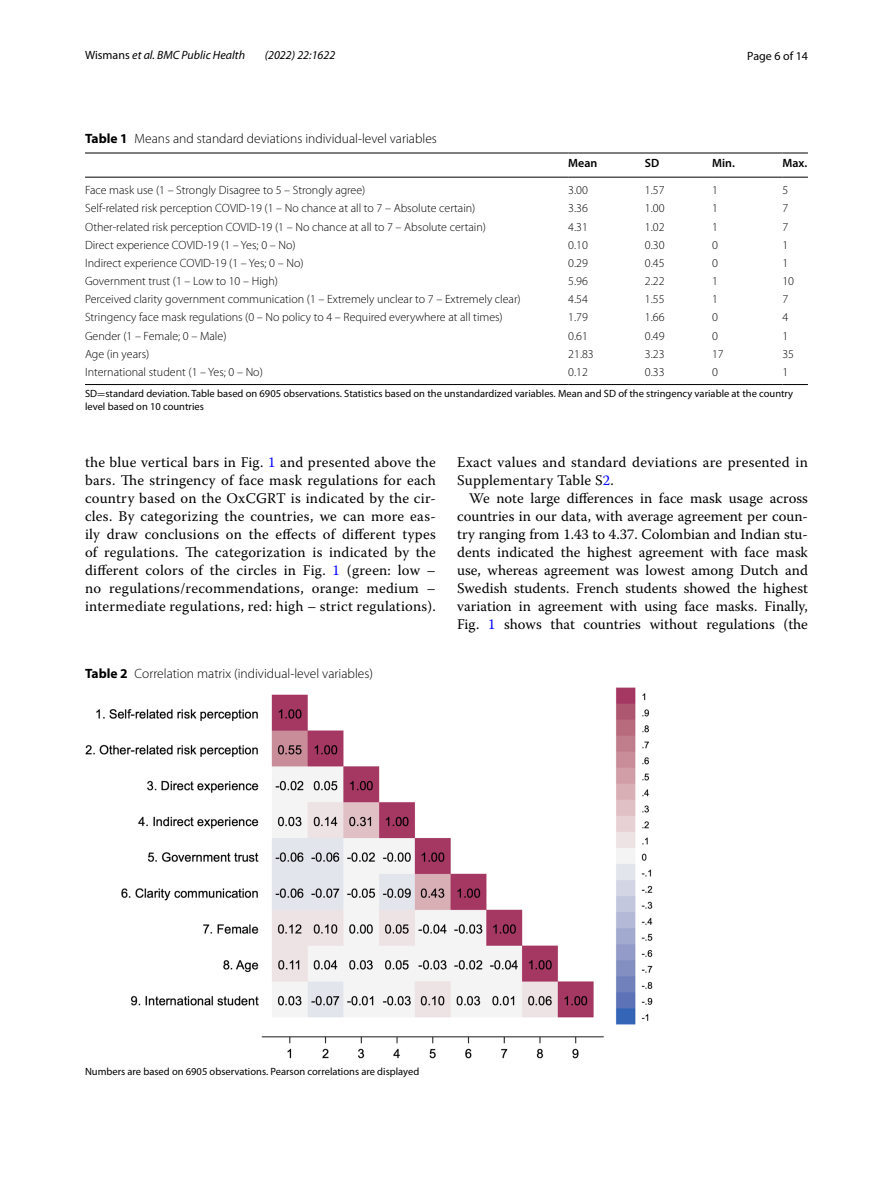
<style>
.page{position:relative;width:893px;height:1187px;background:#fff}
.page>*{position:absolute;margin:0;border:0;box-sizing:border-box;transform-origin:0 0}
.t1{font:14.7px/18px "Warnock Pro";letter-spacing:.015em;color:#000;text-align:justify}
.t2{font:300 13.5px "Myriad Pro";color:#000}
.t3{font:300 12px "Myriad Pro";color:#000}
.t4{font:italic 12px "Myriad Pro";color:#000}
.t5{font:600 12px "Myriad Pro";color:#000}
.t6{font:12px "Myriad Pro";color:#000}
.t7{font:10.5px/12.8px "Myriad Pro";color:#000}
.s1{font-style:normal}
.s2{font-weight:700}
.s3{font-family:"MTSY"}
.s4{color:#00f}
</style>
<div class="page">
<hr style="left:85px;top:153px;width:483px;height:1px;background:#000">
<hr style="left:85px;top:177px;width:483px;height:1px;background:#000">
<hr style="left:568px;top:153px;width:77px;height:1px;background:#000">
<hr style="left:568px;top:177px;width:77px;height:1px;background:#000">
<hr style="left:645px;top:153px;width:67px;height:1px;background:#000">
<hr style="left:645px;top:177px;width:67px;height:1px;background:#000">
<hr style="left:712px;top:153px;width:70px;height:1px;background:#000">
<hr style="left:712px;top:177px;width:70px;height:1px;background:#000">
<svg style="left:782px;top:153px;width:26px;height:1px"></svg>
<svg style="left:782px;top:177px;width:26px;height:1px"></svg>
<hr style="left:85px;top:384px;width:483px;height:1px;background:#000">
<hr style="left:568px;top:384px;width:77px;height:1px;background:#000">
<hr style="left:645px;top:384px;width:67px;height:1px;background:#000">
<hr style="left:712px;top:384px;width:70px;height:1px;background:#000">
<svg style="left:782px;top:384px;width:26px;height:1px"></svg>
<img style="left:85px;top:687px;width:568px;height:371px">
<p class="t4" style="left:85px;top:48px;width:162px"><span class="s1">Wismans</span> et al. BMC Public Health</p>
<p class="t4" style="left:265px;top:48px;width:72px">(2022) 22:1622</p>
<p class="t6" style="left:747px;top:48px;width:62px">Page 6 of 14</p>
<p class="t2" style="left:85px;top:131px;width:353px"><span class="s2">Table 1</span> Means and standard deviations individual-level variables</p>
<p class="t5" style="left:568px;top:156px;width:31px">Mean</p>
<p class="t5" style="left:645px;top:156px;width:16px">SD</p>
<p class="t5" style="left:712px;top:156px;width:24px">Min.</p>
<p class="t5" style="left:782px;top:156px;width:26px">Max.</p>
<p class="t3" style="left:85px;top:184px;width:282px">Face mask use (1 – Strongly Disagree to 5 – Strongly agree)</p>
<p class="t3" style="left:568px;top:184px;width:21px">3.00</p>
<p class="t3" style="left:645px;top:184px;width:21px">1.57</p>
<p class="t3" style="left:712px;top:184px;width:7px">1</p>
<p class="t3" style="left:782px;top:184px;width:7px">5</p>
<p class="t3" style="left:85px;top:202px;width:392px">Self-related risk perception COVID-19 (1 – No chance at all to 7 – Absolute certain)</p>
<p class="t3" style="left:568px;top:202px;width:21px">3.36</p>
<p class="t3" style="left:645px;top:202px;width:21px">1.00</p>
<p class="t3" style="left:712px;top:202px;width:7px">1</p>
<p class="t3" style="left:782px;top:202px;width:7px">7</p>
<p class="t3" style="left:85px;top:220px;width:402px">Other-related risk perception COVID-19 (1 – No chance at all to 7 – Absolute certain)</p>
<p class="t3" style="left:568px;top:220px;width:21px">4.31</p>
<p class="t3" style="left:645px;top:220px;width:21px">1.02</p>
<p class="t3" style="left:712px;top:220px;width:7px">1</p>
<p class="t3" style="left:782px;top:220px;width:7px">7</p>
<p class="t3" style="left:85px;top:238px;width:212px">Direct experience COVID-19 (1 – Yes; 0 – No)</p>
<p class="t3" style="left:568px;top:238px;width:21px">0.10</p>
<p class="t3" style="left:645px;top:238px;width:21px">0.30</p>
<p class="t3" style="left:712px;top:238px;width:7px">0</p>
<p class="t3" style="left:782px;top:238px;width:7px">1</p>
<p class="t3" style="left:85px;top:256px;width:220px">Indirect experience COVID-19 (1 – Yes; 0 – No)</p>
<p class="t3" style="left:568px;top:256px;width:21px">0.29</p>
<p class="t3" style="left:645px;top:256px;width:21px">0.45</p>
<p class="t3" style="left:712px;top:256px;width:7px">0</p>
<p class="t3" style="left:782px;top:256px;width:7px">1</p>
<p class="t3" style="left:85px;top:274px;width:195px">Government trust (1 – Low to 10 – High)</p>
<p class="t3" style="left:568px;top:274px;width:21px">5.96</p>
<p class="t3" style="left:645px;top:274px;width:21px">2.22</p>
<p class="t3" style="left:712px;top:274px;width:7px">1</p>
<p class="t3" style="left:782px;top:274px;width:13px">10</p>
<p class="t3" style="left:85px;top:292px;width:437px">Perceived clarity government communication (1 – Extremely unclear to 7 – Extremely clear)</p>
<p class="t3" style="left:568px;top:292px;width:21px">4.54</p>
<p class="t3" style="left:645px;top:292px;width:21px">1.55</p>
<p class="t3" style="left:712px;top:292px;width:7px">1</p>
<p class="t3" style="left:782px;top:292px;width:7px">7</p>
<p class="t3" style="left:85px;top:311px;width:419px">Stringency face mask regulations (0 – No policy to 4 – Required everywhere at all times)</p>
<p class="t3" style="left:568px;top:311px;width:21px">1.79</p>
<p class="t3" style="left:645px;top:311px;width:21px">1.66</p>
<p class="t3" style="left:712px;top:311px;width:7px">0</p>
<p class="t3" style="left:782px;top:311px;width:7px">4</p>
<p class="t3" style="left:85px;top:329px;width:143px">Gender (1 – Female; 0 – Male)</p>
<p class="t3" style="left:568px;top:329px;width:21px">0.61</p>
<p class="t3" style="left:645px;top:329px;width:21px">0.49</p>
<p class="t3" style="left:712px;top:329px;width:7px">0</p>
<p class="t3" style="left:782px;top:329px;width:7px">1</p>
<p class="t3" style="left:85px;top:347px;width:66px">Age (in years)</p>
<p class="t3" style="left:568px;top:347px;width:27px">21.83</p>
<p class="t3" style="left:645px;top:347px;width:21px">3.23</p>
<p class="t3" style="left:712px;top:347px;width:13px">17</p>
<p class="t3" style="left:782px;top:347px;width:13px">35</p>
<p class="t3" style="left:85px;top:365px;width:179px">International student (1 – Yes; 0 – No)</p>
<p class="t3" style="left:568px;top:365px;width:21px">0.12</p>
<p class="t3" style="left:645px;top:365px;width:21px">0.33</p>
<p class="t3" style="left:712px;top:365px;width:7px">0</p>
<p class="t3" style="left:782px;top:365px;width:7px">1</p>
<p class="t7" style="left:85px;top:387px;width:710px">SD<span class="s3">=</span>standard deviation. Table based on 6905 observations. Statistics based on the unstandardized variables. Mean and SD of the stringency variable at the country level based on 10 countries</p>
<p class="t1" style="left:85px;top:452px;width:352px">the blue vertical bars in Fig. <span class="s4">1</span> and presented above the bars. The stringency of face mask regulations for each country based on the OxCGRT is indicated by the cir&shy;cles. By categorizing the countries, we can more eas&shy;ily draw conclusions on the effects of different types of regulations. The categorization is indicated by the different colors of the circles in Fig. <span class="s4">1</span> (green: low – no regulations/recommendations, orange: medium – intermediate regulations, red: high – strict regulations).</p>
<p class="t1" style="left:457px;top:452px;width:352px">Exact values and standard deviations are presented in<br>Supplementary Table S<span class="s4">2</span>.</p>
<p class="t1" style="left:457px;top:488px;width:352px;text-indent:12px">We note large differences in face mask usage across countries in our data, with average agreement per coun&shy;try ranging from 1.43 to 4.37. Colombian and Indian stu&shy;dents indicated the highest agreement with face mask use, whereas agreement was lowest among Dutch and Swedish students. French students showed the highest variation in agreement with using face masks. Finally, Fig. <span class="s4">1</span> shows that countries without regulations (the</p>
<p class="t2" style="left:85px;top:665px;width:289px"><span class="s2">Table 2</span> Correlation matrix (individual-level variables)</p>
<p class="t7" style="left:85px;top:1065px;width:336px">Numbers are based on 6905 observations. Pearson correlations are displayed</p>
</div>
